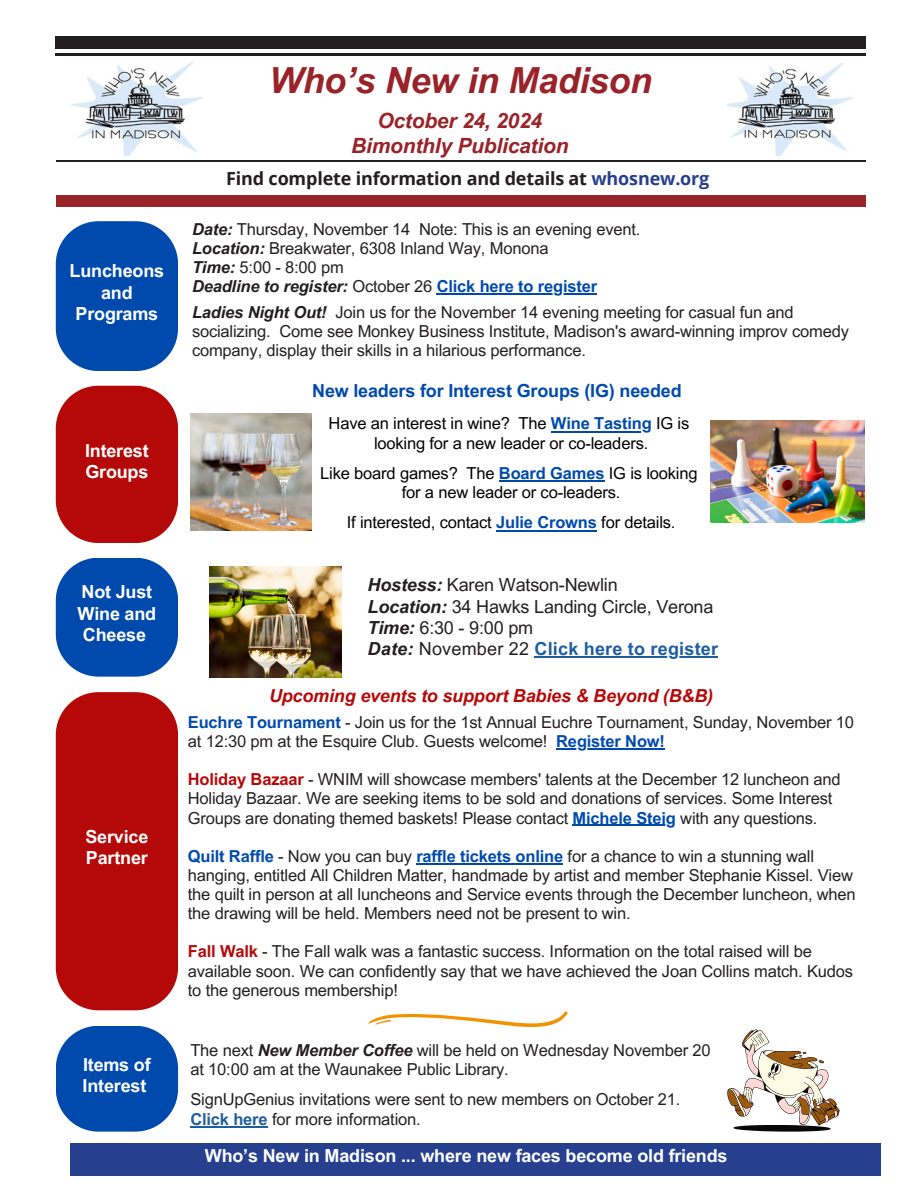
<style>
.page{position:relative;width:918px;height:1188px;background:#fff}
.page>*{position:absolute;margin:0;border:0;box-sizing:border-box;transform-origin:0 0}
.t1{font:italic 700 36px "Arial MT Pro";letter-spacing:-.01em;color:#982329}
.t2{font:italic 700 21px/24.8px "Arial MT Pro";letter-spacing:-.01em;color:#982329;text-align:center}
.t3{font:700 18px/21.3px "Arial MT Pro";letter-spacing:-.01em;color:#fff}
.t4{font:18px "Arial MT Pro";letter-spacing:-.01em;color:#231f20}
.t5{font:700 18px "Open Sans";letter-spacing:-.01em;color:#231f20}
.t6{font:italic 700 18px "Arial MT Pro";letter-spacing:-.01em;color:#b50909}
.t7{font:700 18px "Arial MT Pro";letter-spacing:-.01em;color:#004aad}
.t8{font:700 18px "Arial MT Pro";letter-spacing:.01em;color:#1f5e9e}
.t9{font:16.5px/19.2px "Arial MT Pro";letter-spacing:-.01em;color:#231f20}
.t10{font:16.5px/30px "Arial MT Pro";letter-spacing:-.01em;color:#000}
.t11{font:italic 700 16.5px "Arial MT Pro";letter-spacing:-.01em;color:#231f20}
.t12{font:700 16.5px "Arial MT Pro";letter-spacing:-.01em;color:#004aad}
.s1{color:#26408f}
.s2{font-weight:700;font-style:italic}
.s3{font-weight:400;font-style:normal}
.s4{font-style:normal;color:#004aad}
.s5{font-weight:700;color:#004aad}
.s6{font-style:italic;color:#231f20}
.s7{font-weight:400;color:#231f20}
.s8{font-weight:700;color:#b50909}
.s9{font-weight:700;color:#1f5e9e}
</style>
<div class="page">
<div style="left:56px;top:37px;width:810px;height:12px;background:#231f20"></div>
<hr style="left:56px;top:54px;width:810px;height:1px;background:#231f20">
<hr style="left:56px;top:160px;width:810px;height:1px;background:#231f20">
<div style="left:56px;top:195px;width:810px;height:12px;background:#982329"></div>
<img style="left:727px;top:63px;width:126px;height:92px">
<img style="left:71px;top:63px;width:132px;height:92px">
<svg style="left:56px;top:221px;width:122px;height:150px;background:#1559b4"></svg>
<svg style="left:56px;top:386px;width:122px;height:157px;background:#ba1c1c"></svg>
<svg style="left:56px;top:558px;width:122px;height:119px;background:#1b5db5"></svg>
<div style="left:56px;top:692px;width:122px;height:318px;background:#b50909"></div>
<svg style="left:56px;top:1026px;width:122px;height:106px;background:#1f60b6"></svg>
<img style="left:710px;top:420px;width:154px;height:102px">
<img style="left:190px;top:413px;width:122px;height:117px">
<img style="left:210px;top:567px;width:132px;height:110px">
<svg style="left:727px;top:1029px;width:113px;height:103px"></svg>
<svg style="left:368px;top:1011px;width:200px;height:16px"></svg>
<hr style="left:190px;top:1126px;width:78px;height:2px;background:#1f5e9e">
<hr style="left:437px;top:293px;width:160px;height:1px;background:#004aad">
<hr style="left:535px;top:657px;width:183px;height:1px;background:#1f5e9e">
<hr style="left:551px;top:431px;width:101px;height:1px;background:#004aad">
<hr style="left:499px;top:480px;width:105px;height:2px;background:#004aad">
<hr style="left:496px;top:530px;width:101px;height:1px;background:#004aad">
<hr style="left:556px;top:748px;width:109px;height:1px;background:#004aad">
<hr style="left:573px;top:825px;width:103px;height:1px;background:#004aad">
<hr style="left:416px;top:863px;width:147px;height:1px;background:#004aad">
<div style="left:70px;top:1143px;width:810px;height:32px;background:#26408f"></div>
<h1 class="t3" style="left:70px;top:263px;width:96px;text-align:center">Luncheons and<br>Programs</h1>
<h2 class="t3" style="left:85px;top:442px;width:65px">Interest<br>Groups</h2>
<h3 class="t3" style="left:78px;top:583px;width:80px">Not Just<br>Wine and<br>Cheese</h3>
<h3 class="t3" style="left:85px;top:828px;width:64px">Service<br>Partner</h3>
<p class="t3" style="left:83px;top:1056px;width:70px">Items of<br>Interest</p>
<p class="t1" style="left:269px;top:67px;width:385px">Who’s New in Madison</p>
<p class="t2" style="left:351px;top:111px;width:219px">October 24, 2024<br>Bimonthly Publication</p>
<p class="t5" style="left:226px;top:166px;width:485px">Find complete information and details at <span class="s1">whosnew.org</span></p>
<p class="t9" style="left:192px;top:222px;width:450px"><span class="s2">Date:</span> Thursday, November 14 Note: This is an evening event.</p>
<p class="t9" style="left:192px;top:241px;width:358px"><span class="s2">Location:</span> Breakwater, 6308 Inland Way, Monona</p>
<p class="t9" style="left:192px;top:260px;width:153px"><span class="s2">Time:</span> 5:00 - 8:00 pm</p>
<p class="t11" style="left:192px;top:280px;width:407px">Deadline to register: <span class="s3">October 26</span> <span class="s4">Click here to register</span></p>
<h3 class="t9" style="left:192px;top:305px;width:658px"><span class="s2">Ladies Night Out!</span> Join us for the November 14 evening meeting for casual fun and socializing. Come see Monkey Business Institute, Madison's award-winning improv comedy company, display their skills in a hilarious performance.</h3>
<h3 class="t7" style="left:312px;top:384px;width:371px">New leaders for Interest Groups (IG) needed</h3>
<p class="t10" style="left:329px;top:411px;width:362px">Have an interest in wine? The <span class="s5">Wine Tasting</span> IG is</p>
<p class="t10" style="left:320px;top:430px;width:330px;text-indent:54px">looking for a new leader or co-leaders.<br>Like board games?</p>
<p class="t10" style="left:402px;top:465px;width:297px;line-height:19.5px;text-indent:65px">The <span class="s5">Board Games</span> IG is looking for a new leader or co-leaders.</p>
<p class="t10" style="left:347px;top:510px;width:330px">If interested, contact <span class="s5">Julie Crowns</span> for details.</p>
<p class="t4" style="left:368px;top:578px;width:252px"><span class="s2">Hostess:</span> Karen Watson-Newlin</p>
<p class="t4" style="left:368px;top:600px;width:347px"><span class="s2">Location:</span> 34 Hawks Landing Circle, Verona</p>
<p class="t4" style="left:368px;top:621px;width:167px"><span class="s2">Time:</span> 6:30 - 9:00 pm</p>
<p class="t8" style="left:368px;top:642px;width:352px"><span class="s6">Date:</span> <span class="s7">November 22</span> Click here to register</p>
<p class="t6" style="left:269px;top:689px;width:446px">Upcoming events to support Babies &amp; Beyond (B&amp;B)</p>
<p class="t9" style="left:188px;top:715px;width:668px"><span class="s5">Euchre Tournament</span> - Join us for the 1st Annual Euchre Tournament, Sunday, November 10 at 12:30 pm at the Esquire Club. Guests welcome!</p>
<p class="t12" style="left:556px;top:735px;width:110px">Register Now!</p>
<p class="t9" style="left:188px;top:772px;width:654px"><span class="s8">Holiday Bazaar</span> - WNIM will showcase members' talents at the December 12 luncheon and<br>Holiday Bazaar. We are seeking items to be sold and donations of services. Some Interest<br>Groups are donating themed baskets! Please contact <span class="s5">Michele Steig</span> with any questions.</p>
<p class="t9" style="left:188px;top:848px;width:628px"><span class="s5">Quilt Raffle</span> - Now you can buy <span class="s5">raffle tickets online</span> for a chance to win a stunning wall</p>
<p class="t9" style="left:188px;top:868px;width:669px">hanging, entitled All Children Matter, handmade by artist and member Stephanie Kissel. View the quilt in person at all luncheons and Service events through the December luncheon, when the drawing will be held. Members need not be present to win.</p>
<p class="t9" style="left:188px;top:944px;width:667px"><span class="s8">Fall Walk</span> - The Fall walk was a fantastic success. Information on the total raised will be available soon. We can confidently say that we have achieved the Joan Collins match. Kudos to the generous membership!</p>
<p class="t9" style="left:190px;top:1043px;width:522px">The next <span class="s2">New Member Coffee</span> will be held on Wednesday November 20</p>
<h3 class="t9" style="left:190px;top:1062px;width:320px">at 10:00 am at the Waunakee Public Library.</h3>
<h3 class="t9" style="left:190px;top:1092px;width:491px">SignUpGenius invitations were sent to new members on October 21.</h3>
<h3 class="t9" style="left:190px;top:1112px;width:232px"><span class="s9">Click here</span> for more information.</h3>
<p class="t3" style="left:205px;top:1147px;width:524px">Who’s New in Madison ... where new faces become old friends</p>
</div>
